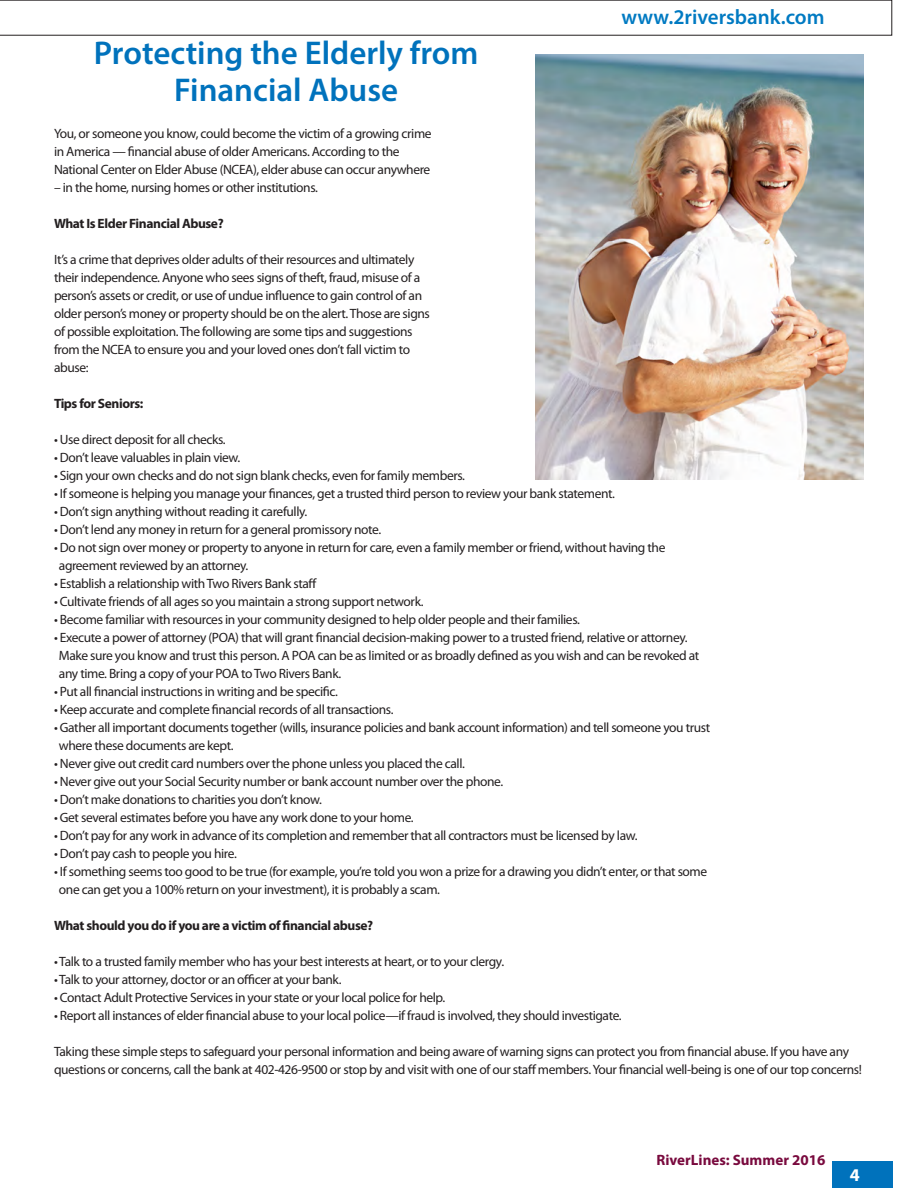
<style>
.page{position:relative;width:918px;height:1188px;background:#fff}
.page>*{position:absolute;margin:0;border:0;box-sizing:border-box;transform-origin:0 0}
.Head_1{font:600 33px/37.5px "Myriad Pro";color:#0072bc;text-align:center}
.Subheading{font:600 21px "Myriad Pro";color:#007ac2}
.t1{font:700 18px "Myriad Pro";color:#fff}
.t2{font:700 15px "Myriad Pro";color:#790a3e}
.t3{font:13.5px/18px "Myriad Pro";letter-spacing:-.03em;color:#231f20}
.t4{font:700 13.5px "Myriad Pro";letter-spacing:-.03em;color:#231f20}
</style>
<div class="page">
<svg style="left:0;top:0;width:892px;height:35px"></svg>
<div style="left:832px;top:1162px;width:60px;height:26px;background:#0072bc"></div>
<img style="left:536px;top:54px;width:328px;height:426px">
<p class="Subheading" style="left:621px;top:4px;width:205px">www.2riversbank.com</p>
<p class="Head_1" style="left:94px;top:33px;width:386px">Protecting the Elderly from<br>Financial Abuse</p>
<p class="t3" style="left:54px;top:124px;width:379px">You, or someone you know, could become the victim of a growing crime</p>
<p class="t3" style="left:54px;top:142px;width:347px">in America — financial abuse of older Americans. According to the</p>
<p class="t3" style="left:54px;top:160px;width:378px">National Center on Elder Abuse (NCEA), elder abuse can occur anywhere</p>
<p class="t3" style="left:54px;top:178px;width:265px">– in the home, nursing homes or other institutions.</p>
<p class="t4" style="left:54px;top:215px;width:171px">What Is Elder Financial Abuse?</p>
<p class="t3" style="left:54px;top:250px;width:362px">It’s a crime that deprives older adults of their resources and ultimately</p>
<p class="t3" style="left:54px;top:268px;width:368px">their independence. Anyone who sees signs of theft, fraud, misuse of a</p>
<p class="t3" style="left:54px;top:286px;width:370px">person’s assets or credit, or use of undue influence to gain control of an</p>
<p class="t3" style="left:54px;top:304px;width:377px">older person’s money or property should be on the alert. Those are signs</p>
<p class="t3" style="left:54px;top:322px;width:360px">of possible exploitation. The following are some tips and suggestions</p>
<p class="t3" style="left:54px;top:340px;width:358px">from the NCEA to ensure you and your loved ones don’t fall victim to</p>
<p class="t3" style="left:54px;top:358px;width:36px">abuse:</p>
<p class="t4" style="left:54px;top:394px;width:91px">Tips for Seniors:</p>
<p class="t3" style="left:54px;top:430px;width:173px">• Use direct deposit for all checks.</p>
<p class="t3" style="left:54px;top:448px;width:188px">• Don’t leave valuables in plain view.</p>
<p class="t3" style="left:54px;top:466px;width:412px">• Sign your own checks and do not sign blank checks, even for family members.</p>
<p class="t3" style="left:54px;top:484px;width:562px">• If someone is helping you manage your finances, get a trusted third person to review your bank statement.</p>
<p class="t3" style="left:54px;top:502px;width:255px">• Don’t sign anything without reading it carefully.</p>
<p class="t3" style="left:54px;top:520px;width:329px">• Don’t lend any money in return for a general promissory note.</p>
<p class="t3" style="left:59px;top:538px;width:608px;text-indent:-5px">• Do not sign over money or property to anyone in return for care, even a family member or friend, without having the agreement reviewed by an attorney.</p>
<p class="t3" style="left:54px;top:574px;width:264px">• Establish a relationship with Two Rivers Bank staff</p>
<p class="t3" style="left:54px;top:592px;width:371px">• Cultivate friends of all ages so you maintain a strong support network.</p>
<p class="t3" style="left:54px;top:610px;width:527px">• Become familiar with resources in your community designed to help older people and their families.</p>
<p class="t3" style="left:59px;top:628px;width:642px;text-indent:-5px">• Execute a power of attorney (POA) that will grant financial decision-making power to a trusted friend, relative or attorney.<br>Make sure you know and trust this person. A POA can be as limited or as broadly defined as you wish and can be revoked at any time. Bring a copy of your POA to Two Rivers Bank.</p>
<p class="t3" style="left:54px;top:682px;width:285px">• Put all financial instructions in writing and be specific.</p>
<p class="t3" style="left:54px;top:700px;width:341px">• Keep accurate and complete financial records of all transactions.</p>
<p class="t3" style="left:59px;top:718px;width:653px;text-indent:-5px">• Gather all important documents together (wills, insurance policies and bank account information) and tell someone you trust where these documents are kept.</p>
<p class="t3" style="left:54px;top:754px;width:412px">• Never give out credit card numbers over the phone unless you placed the call.</p>
<p class="t3" style="left:54px;top:772px;width:451px">• Never give out your Social Security number or bank account number over the phone.</p>
<p class="t3" style="left:54px;top:790px;width:269px">• Don’t make donations to charities you don’t know.</p>
<p class="t3" style="left:54px;top:808px;width:361px">• Get several estimates before you have any work done to your home.</p>
<p class="t3" style="left:54px;top:826px;width:585px">• Don’t pay for any work in advance of its completion and remember that all contractors must be licensed by law.</p>
<p class="t3" style="left:54px;top:844px;width:184px">• Don’t pay cash to people you hire.</p>
<p class="t3" style="left:59px;top:862px;width:650px;text-indent:-5px">• If something seems too good to be true (for example, you’re told you won a prize for a drawing you didn’t enter, or that some one can get you a 100% return on your investment), it is probably a scam.</p>
<p class="t4" style="left:54px;top:916px;width:321px">What should you do if you are a victim of financial abuse?</p>
<p class="t3" style="left:54px;top:952px;width:452px">• Talk to a trusted family member who has your best interests at heart, or to your clergy.</p>
<p class="t3" style="left:54px;top:970px;width:289px">• Talk to your attorney, doctor or an officer at your bank.</p>
<p class="t3" style="left:54px;top:988px;width:393px">• Contact Adult Protective Services in your state or your local police for help.</p>
<p class="t3" style="left:54px;top:1006px;width:569px">• Report all instances of elder financial abuse to your local police—if fraud is involved, they should investigate.</p>
<p class="t3" style="left:54px;top:1042px;width:809px">Taking these simple steps to safeguard your personal information and being aware of warning signs can protect you from financial abuse. If you have any questions or concerns, call the bank at 402-426-9500 or stop by and visit with one of our staff members. Your financial well-being is one of our top concerns!</p>
<p class="t2" style="left:656px;top:1151px;width:171px">RiverLines: Summer 2016</p>
<p class="t1" style="left:850px;top:1163px;width:11px">4</p>
</div>
